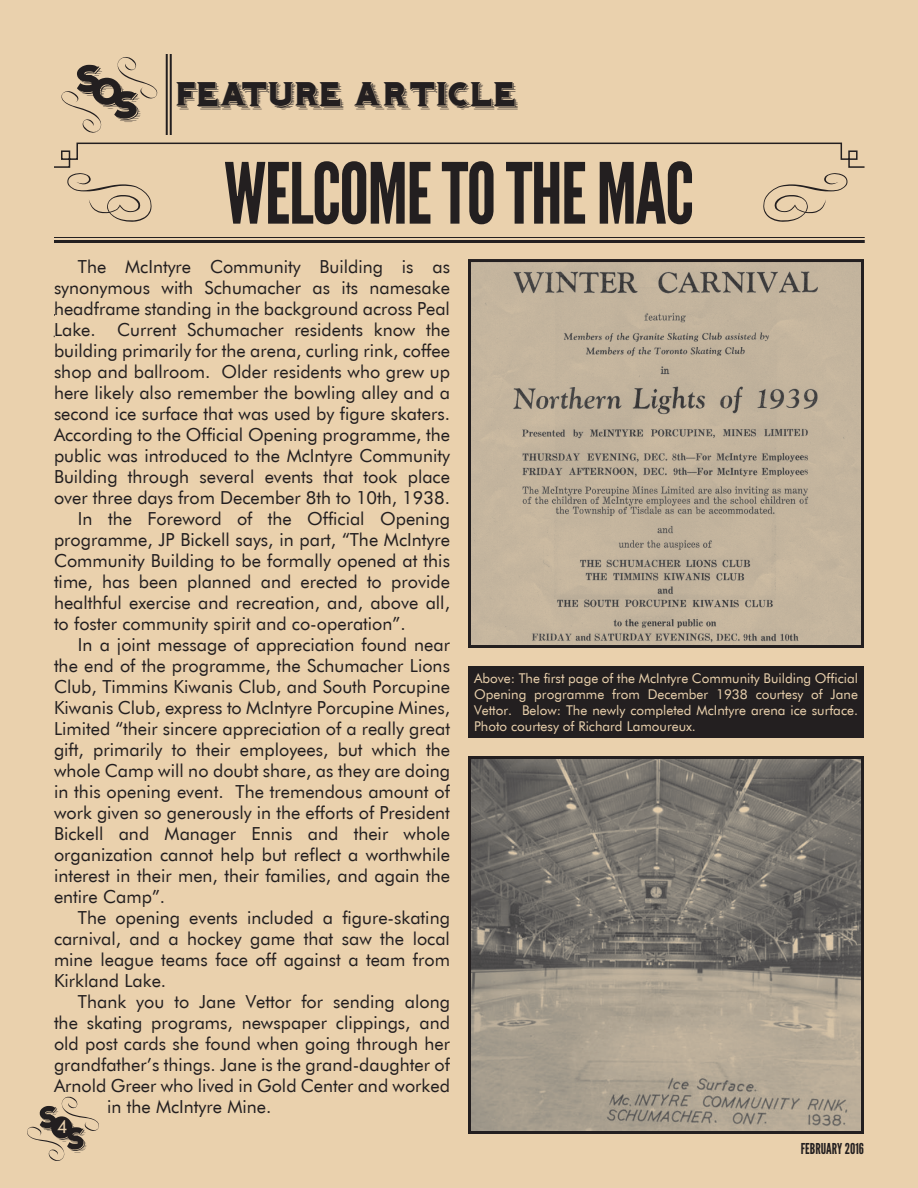
<style>
.page{position:relative;width:918px;height:1188px;background:#ead1ad}
.page>*{position:absolute;margin:0;border:0;box-sizing:border-box;transform-origin:0 0}
.t1{font:84px "League Gothic";letter-spacing:-.02em;color:#231f20}
.t2{font:30px "Hominis";letter-spacing:-.05em;color:#231f20}
.t3{font:18px/21px "Futura BT";color:#231f20;text-align:justify}
.t4{font:18px "Futura BT";color:#ead1ad}
.t5{font:15px "League Gothic";color:#231f20}
.t6{font:13.5px/16.2px "Futura BT";color:#ead1ad;text-align:justify}
</style>
<div class="page">
<svg style="left:61px;top:57px;width:97px;height:76px"></svg>
<hr style="left:170px;top:54px;width:2px;height:81px;background:#231f20">
<hr style="left:166px;top:54px;width:2px;height:81px;background:#231f20">
<svg style="left:27px;top:1096px;width:72px;height:65px"></svg>
<div style="left:53px;top:1120px;width:16px;height:14px;background:#231f20;border-radius:50%"></div>
<hr style="left:54px;top:237px;width:811px;height:1px;background:#231f20">
<hr style="left:54px;top:240px;width:811px;height:3px;background:#231f20">
<svg style="left:54px;top:142px;width:811px;height:80px"></svg>
<img style="left:472px;top:263px;width:388px;height:381px">
<div style="left:468px;top:259px;width:396px;height:389px;border:3px solid #231f20"></div>
<img style="left:472px;top:760px;width:388px;height:370px">
<div style="left:468px;top:756px;width:396px;height:378px;border:3px solid #231f20"></div>
<div style="left:468px;top:666px;width:396px;height:72px;background:#231f20"></div>
<p class="t2" style="left:176px;top:82px;width:344px">FEATURE ARTICLE</p>
<p class="t1" style="left:224px;top:146px;width:472px">WELCOME TO THE MAC</p>
<p class="t3" style="left:54px;top:256px;width:398px;text-indent:24px">The McIntyre Community Building is as synonymous with Schumacher as its namesake headframe standing in the background across Peal Lake. Current Schumacher residents know the building primarily for the arena, curling rink, coffee shop and ballroom. Older residents who grew up here likely also remember the bowling alley and a second ice surface that was used by figure skaters.<br>According to the Official Opening programme, the public was introduced to the McIntyre Community Building through several events that took place over three days from December 8th to 10th, 1938.</p>
<p class="t3" style="left:54px;top:508px;width:398px;text-indent:24px">In the Foreword of the Official Opening programme, JP Bickell says, in part, “The McIntyre Community Building to be formally opened at this time, has been planned and erected to provide healthful exercise and recreation, and, above all, to foster community spirit and co-operation”.</p>
<p class="t3" style="left:54px;top:634px;width:398px;text-indent:24px">In a joint message of appreciation found near the end of the programme, the Schumacher Lions Club, Timmins Kiwanis Club, and South Porcupine Kiwanis Club, express to McIntyre Porcupine Mines, Limited “their sincere appreciation of a really great gift, primarily to their employees, but which the whole Camp will no doubt share, as they are doing in this opening event. The tremendous amount of work given so generously in the efforts of President Bickell and Manager Ennis and their whole organization cannot help but reflect a worthwhile interest in their men, their families, and again the entire Camp”.</p>
<p class="t3" style="left:54px;top:907px;width:397px;text-indent:24px">The opening events included a figure-skating carnival, and a hockey game that saw the local mine league teams face off against a team from Kirkland Lake.</p>
<p class="t3" style="left:54px;top:991px;width:398px;text-indent:24px">Thank you to Jane Vettor for sending along the skating programs, newspaper clippings, and old post cards she found when going through her grandfather’s things. Jane is the grand-daughter of Arnold Greer who lived in Gold Center and worked</p>
<p class="t3" style="left:107px;top:1096px;width:166px">in the McIntyre Mine.</p>
<p class="t4" style="left:57px;top:1115px;width:12px">4</p>
<p class="t6" style="left:474px;top:670px;width:385px">Above: The first page of the McIntyre Community Building Official Opening programme from December 1938 courtesy of Jane Vettor. Below: The newly completed McIntyre arena ice surface.<br>Photo courtesy of Richard Lamoureux.</p>
<p class="t5" style="left:801px;top:1141px;width:65px">FEBRUARY 2016</p>
</div>
